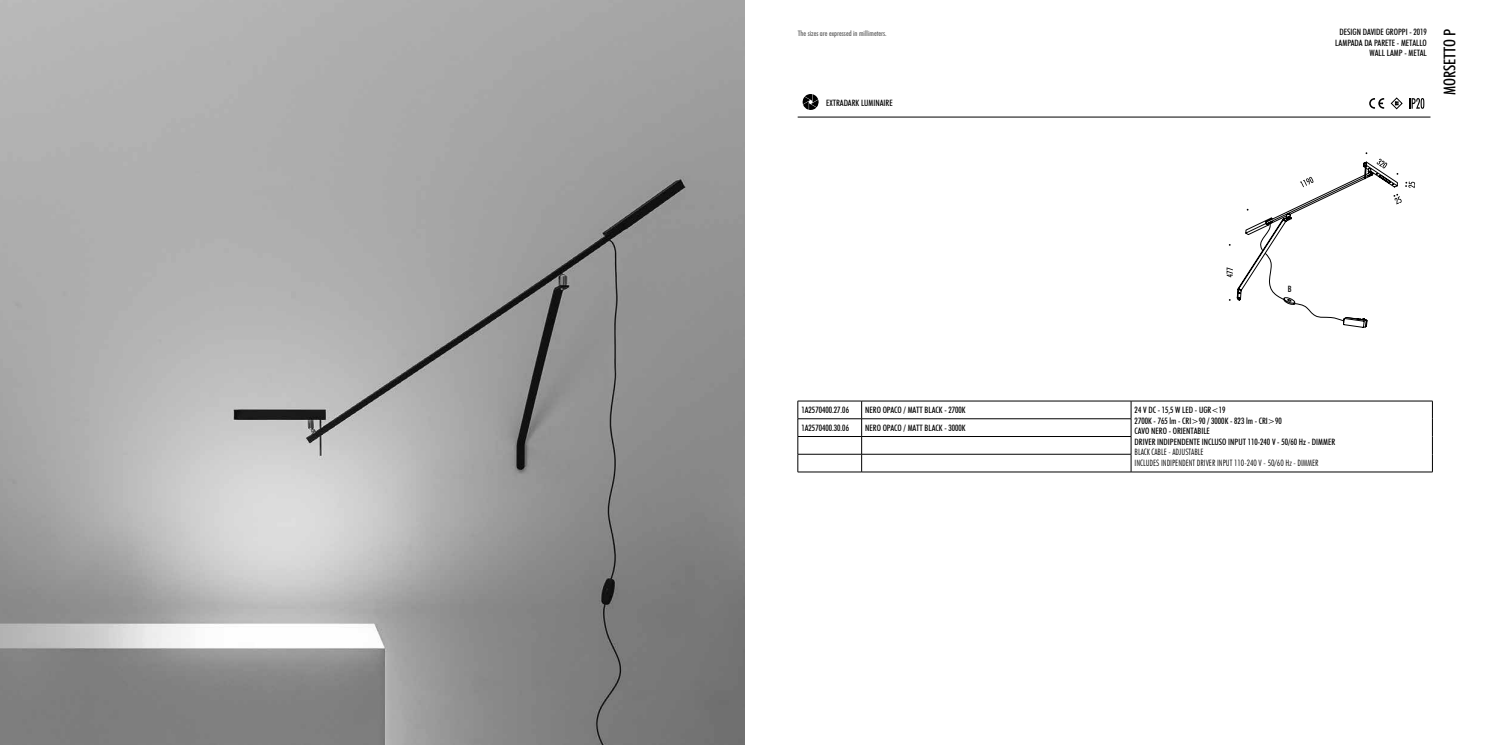
<style>
.page{position:relative;width:1489px;height:745px;background:#fff}
.page>*{position:absolute;margin:0;border:0;box-sizing:border-box;transform-origin:0 0}
.t1{font:500 condensed 16.25px "Futura BT";color:#000}
.t2{font:500 condensed 8.75px/10.5px "Futura BT";color:#000;text-align:right}
.t3{font:300 condensed 8.75px/10.5px "Futura BT";color:#000}
.t4{font:500 condensed 7.5px "Futura BT";color:#595959}
</style>
<div class="page">
<hr style="left:797px;top:117px;width:633px;height:1px;background:#000">
<img style="left:0;top:0;width:744px;height:744px">
<svg style="left:1369px;top:98px;width:14px;height:11px"></svg>
<svg style="left:1390px;top:97px;width:12px;height:12px"></svg>
<svg style="left:1409px;top:98px;width:15px;height:11px"></svg>
<svg style="left:1226px;top:152px;width:188px;height:175px"></svg>
<hr style="left:797px;top:400px;width:64px;height:1px;background:#000">
<hr style="left:861px;top:400px;width:269px;height:1px;background:#000">
<hr style="left:797px;top:418px;width:64px;height:1px;background:#000">
<hr style="left:861px;top:418px;width:270px;height:1px;background:#000">
<hr style="left:797px;top:436px;width:64px;height:1px;background:#000">
<hr style="left:861px;top:436px;width:270px;height:1px;background:#000">
<hr style="left:797px;top:453px;width:64px;height:1px;background:#000">
<svg style="left:797px;top:401px;width:1px;height:70px"></svg>
<hr style="left:861px;top:453px;width:270px;height:1px;background:#000">
<svg style="left:861px;top:401px;width:1px;height:70px"></svg>
<hr style="left:797px;top:471px;width:64px;height:1px;background:#000">
<hr style="left:861px;top:471px;width:269px;height:1px;background:#000">
<hr style="left:1130px;top:400px;width:302px;height:1px;background:#000">
<svg style="left:1130px;top:401px;width:1px;height:70px"></svg>
<svg style="left:1431px;top:401px;width:1px;height:70px"></svg>
<hr style="left:1130px;top:471px;width:302px;height:1px;background:#000">
<svg style="left:802px;top:94px;width:16px;height:16px"></svg>
<p class="t4" style="left:797px;top:28px;width:90px">The sizes are expressed in millimeters.</p>
<p class="t2" style="left:1335px;top:27px;width:93px">DESIGN DAVIDE GROPPI - 2019<br>LAMPADA DA PARETE - METALLO<br>WALL LAMP - METAL</p>
<p class="t2" style="left:826px;top:98px;width:68px">EXTRADARK LUMINAIRE</p>
<h1 class="t1" style="left:1439px;top:95px;width:68px;rotate:-90deg">MORSETTO P</h1>
<p class="t2" style="left:1287px;top:284px;width:5px">B</p>
<p class="t2" style="left:801px;top:404px;width:49px">1A2570400.27.06</p>
<p class="t2" style="left:865px;top:404px;width:102px">NERO OPACO / MATT BLACK - 2700K</p>
<p class="t2" style="left:1134px;top:404px;width:202px;text-align:left">24 V DC - 15,5 W LED - UGR&lt;19<br>2700K - 765 lm - CRI&gt;90 / 3000K - 823 lm - CRI&gt;90<br>CAVO NERO - ORIENTABILE<br>DRIVER INDIPENDENTE INCLUSO INPUT 110-240 V - 50/60 Hz - DIMMER</p>
<p class="t3" style="left:1134px;top:446px;width:185px">BLACK CABLE - ADJUSTABLE<br>INCLUDES INDIPENDENT DRIVER INPUT 110-240 V - 50/60 Hz - DIMMER</p>
<p class="t2" style="left:801px;top:422px;width:49px">1A2570400.30.06</p>
<p class="t2" style="left:865px;top:422px;width:102px">NERO OPACO / MATT BLACK - 3000K</p>
</div>
